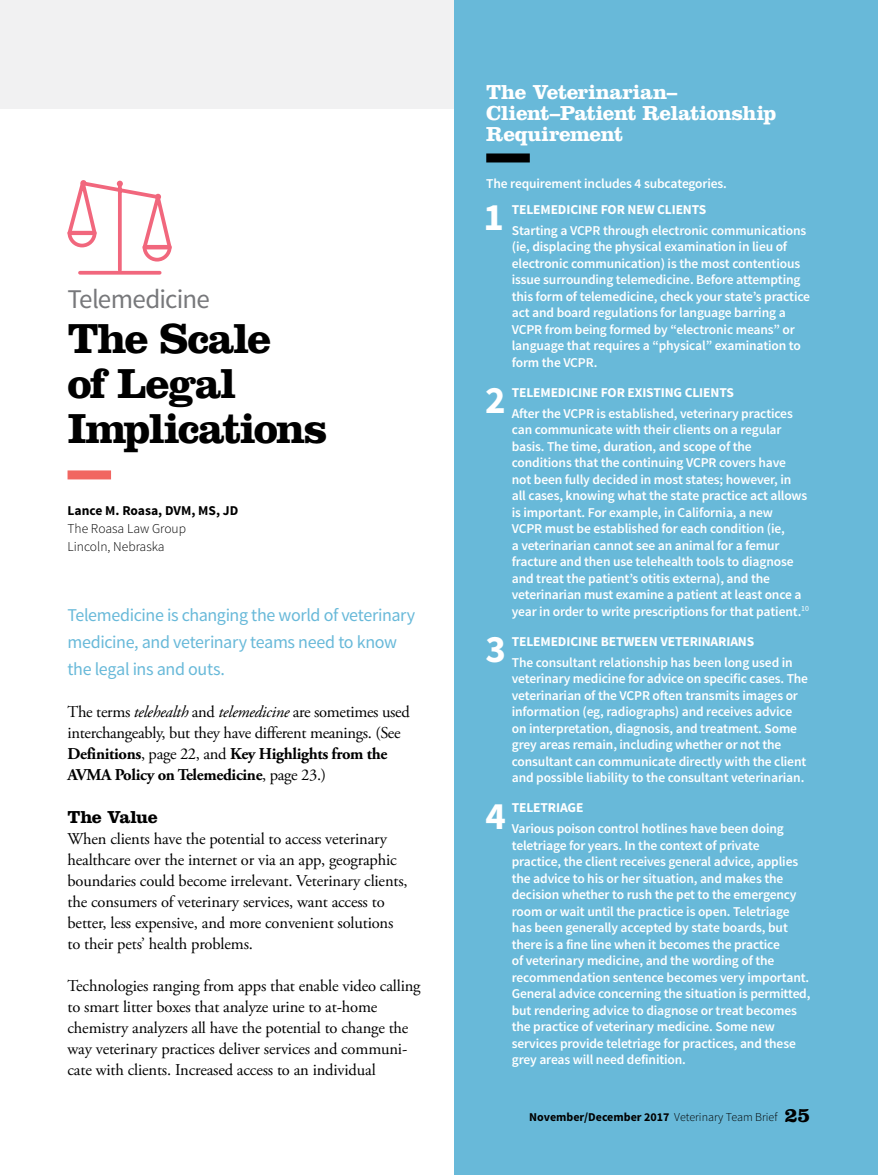
<style>
.page{position:relative;width:878px;height:1175px;background:#fff}
.page>*{position:absolute;margin:0;border:0;box-sizing:border-box;transform-origin:0 0}
.t1{font:700 43.5px/45px "Clarendon LT Std";letter-spacing:-.045em;color:#000}
.t2{font:700 38.85px "Source Sans Pro";color:#fff}
.t3{font:27px "Source Sans Pro";letter-spacing:-.03em;color:#77787b}
.t4{font:700 21px/21px "Clarendon LT Std";letter-spacing:-.025em;color:#fff}
.t5{font:18px/27px "Source Sans Pro";letter-spacing:-.02em;color:#68b9d9}
.t6{font:700 18px "Clarendon LT Std";letter-spacing:-.025em;color:#000}
.t7{font:16.5px/21px "Adobe Garamond Pro";letter-spacing:-.01em;color:#000}
.t8{font:600 13.5px/16.5px "Source Sans Pro";letter-spacing:-.01em;color:#fff}
.t9{font:700 13.5px "Source Sans Pro";letter-spacing:-.01em;color:#fff}
.t10{font:300 13.5px/18px "Source Sans Pro";color:#000}
.t11{font:700 13.5px "Source Sans Pro";color:#000}
.t12{font:700 12px "Source Sans Pro";color:#000}
.s1{font-style:italic}
.s2{font-weight:700}
.s3{font-weight:300}
.s4{font-family:"Clarendon LT Std";font-size:21px}
</style>
<div class="page">
<div style="left:0;top:0;width:878px;height:108px;background:#f1f1f2"></div>
<div style="left:454px;top:0;width:424px;height:1174px;background:#68b9d9"></div>
<div style="left:486px;top:153px;width:44px;height:9px;background:#000"></div>
<div style="left:68px;top:470px;width:43px;height:9px;background:#f16661"></div>
<svg style="left:67px;top:180px;width:105px;height:95px"></svg>
<h3 class="t3" style="left:68px;top:283px;width:144px">Telemedicine</h3>
<h1 class="t1" style="left:68px;top:316px;width:261px">The Scale<br>of Legal<br>Implications</h1>
<p class="t11" style="left:68px;top:502px;width:172px">Lance M. Roasa, DVM, MS, JD</p>
<p class="t10" style="left:68px;top:520px;width:120px">The Roasa Law Group<br>Lincoln, Nebraska</p>
<h3 class="t5" style="left:68px;top:602px;width:349px">Telemedicine is changing the world of veterinary medicine, and veterinary teams need to know the legal ins and outs.</h3>
<p class="t7" style="left:68px;top:702px;width:344px">The terms <span class="s1">telehealth</span> and <span class="s1">telemedicine</span> are sometimes used interchangeably, but they have different meanings. (See <span class="s2">Definitions</span>, page 22, and <span class="s2">Key Highlights from the AVMA Policy on Telemedicine</span>, page 23.)</p>
<h3 class="t6" style="left:68px;top:805px;width:92px">The Value</h3>
<p class="t7" style="left:68px;top:828px;width:341px">When clients have the potential to access veterinary healthcare over the internet or via an app, geographic boundaries could become irrelevant. Veterinary clients, the consumers of veterinary services, want access to better, less expensive, and more convenient solutions to their pets’ health problems.</p>
<p class="t7" style="left:68px;top:975px;width:354px">Technologies ranging from apps that enable video calling to smart litter boxes that analyze urine to at-home chemistry analyzers all have the potential to change the way veterinary practices deliver services and communi&shy;cate with clients. Increased access to an individual</p>
<h3 class="t4" style="left:486px;top:82px;width:292px">The Veterinarian–<br>Client–Patient Relationship<br>Requirement</h3>
<p class="t8" style="left:486px;top:176px;width:242px">The requirement includes 4 subcategories.</p>
<h2 class="t2" style="left:483px;top:192px;width:22px">1</h2>
<p class="t9" style="left:511px;top:200px;width:196px">TELEMEDICINE FOR NEW CLIENTS</p>
<p class="t8" style="left:511px;top:222px;width:300px">Starting a VCPR through electronic communications (ie, displacing the physical examination in lieu of electronic communication) is the most contentious issue surrounding telemedicine. Before attempting this form of telemedicine, check your state’s practice act and board regulations for language barring a VCPR from being formed by “electronic means” or language that requires a “physical” examination to form the VCPR.</p>
<h2 class="t2" style="left:485px;top:375px;width:22px">2</h2>
<p class="t9" style="left:511px;top:383px;width:223px">TELEMEDICINE FOR EXISTING CLIENTS</p>
<p class="t8" style="left:511px;top:405px;width:299px">After the VCPR is established, veterinary practices can communicate with their clients on a regular basis. The time, duration, and scope of the conditions that the continuing VCPR covers have not been fully decided in most states; however, in<br>all cases, knowing what the state practice act allows is important. For example, in California, a new<br>VCPR must be established for each condition (ie,<br>a veterinarian cannot see an animal for a femur fracture and then use telehealth tools to diagnose and treat the patient’s otitis externa), and the veterinarian must examine a patient at least once a year in order to write prescriptions for that patient.<sup>10</sup></p>
<h2 class="t2" style="left:485px;top:624px;width:22px">3</h2>
<p class="t9" style="left:511px;top:632px;width:244px">TELEMEDICINE BETWEEN VETERINARIANS</p>
<p class="t8" style="left:511px;top:654px;width:298px">The consultant relationship has been long used in veterinary medicine for advice on specific cases. The veterinarian of the VCPR often transmits images or information (eg, radiographs) and receives advice on interpretation, diagnosis, and treatment. Some grey areas remain, including whether or not the consultant can communicate directly with the client and possible liability to the consultant veterinarian.</p>
<h2 class="t2" style="left:485px;top:791px;width:22px">4</h2>
<p class="t9" style="left:512px;top:799px;width:73px">TELETRIAGE</p>
<p class="t8" style="left:512px;top:821px;width:300px">Various poison control hotlines have been doing teletriage for years. In the context of private practice, the client receives general advice, applies the advice to his or her situation, and makes the decision whether to rush the pet to the emergency room or wait until the practice is open. Teletriage has been generally accepted by state boards, but there is a fine line when it becomes the practice<br>of veterinary medicine, and the wording of the recommendation sentence becomes very important.<br>General advice concerning the situation is permitted, but rendering advice to diagnose or treat becomes the practice of veterinary medicine. Some new services provide teletriage for practices, and these grey areas will need definition.</p>
<p class="t12" style="left:529px;top:1109px;width:283px">November/December 2017 <span class="s3">Veterinary Team Brief</span> <span class="s4">25</span></p>
</div>
